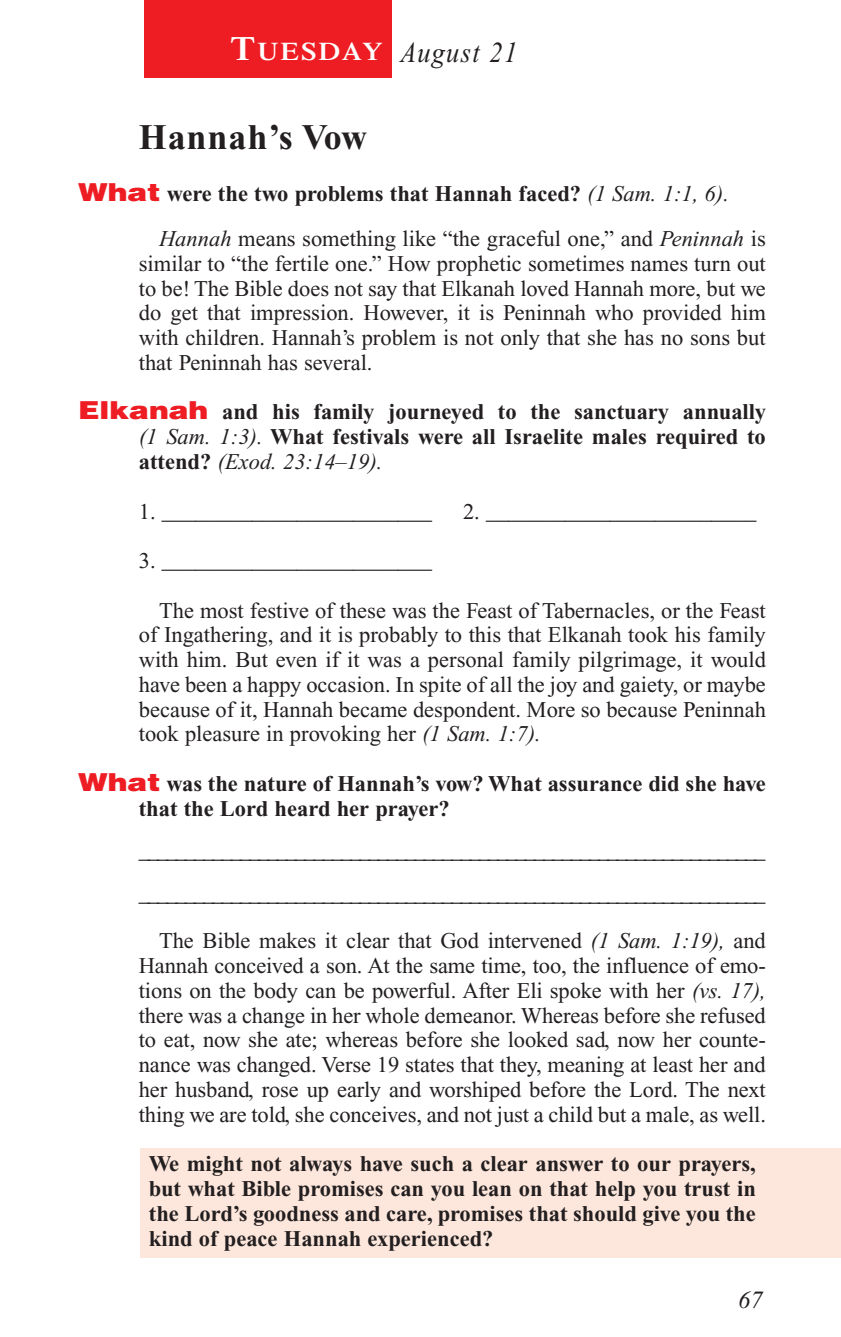
<style>
.page{position:relative;width:841px;height:1337px;background:#fff}
.page>*{position:absolute;margin:0;border:0;box-sizing:border-box;transform-origin:0 0}
.t1{font:700 36px "Times New Roman";letter-spacing:.025em;color:#231f20}
.t2{font:italic 29.25px "Times New Roman";letter-spacing:.05em;color:#231f20;scale:.9 1}
.t3{font:italic 24.75px "Times New Roman";color:#231f20}
.t4{font:22.5px/24.8px "Times New Roman";color:#231f20;text-align:justify}
.t5{font:700 22.5px/24.8px "Times New Roman";color:#231f20;text-align:justify}
.s1{font-family:"Times";font-weight:600;font-style:normal;font-size:33.75px;color:#fff}
.s2{font-family:"Times";font-weight:600;font-style:normal;font-size:25.2px;color:#fff}
.s3{font-family:"Helvetica";font-weight:900;font-size:24.75px;color:#ee1d23}
.s4{font-weight:700}
.s5{font-style:italic}
.s6{font-weight:400;font-style:italic}
</style>
<div class="page">
<div style="left:140px;top:1147px;width:700px;height:110px;background:#fde7dc"></div>
<div style="left:144px;top:0;width:248px;height:78px;background:#ee1d23"></div>
<h2 class="t2" style="left:230px;top:41px;width:320px"><span class="s1">T</span><span class="s2">UESDAY</span> August 21</h2>
<h1 class="t1" style="left:139px;top:125px;width:230px">Hannah’s Vow</h1>
<p class="t4" style="left:159px;top:173px;width:608px;line-height:45px;text-indent:-81px"><span class="s3">What</span> <span class="s4">were the two problems that Hannah faced?</span> <span class="s5">(1 Sam. 1:1, 6).<br>Hannah</span> means something like “the graceful one,” and <span class="s5">Peninnah</span> is</p>
<p class="t4" style="left:139px;top:253px;width:628px">similar to “the fertile one.” How prophetic sometimes names turn out to be! The Bible does not say that Elkanah loved Hannah more, but we do get that impression. However, it is Peninnah who provided him with children. Hannah’s problem is not only that she has no sons but that Peninnah has several.</p>
<p class="t5" style="left:139px;top:402px;width:628px;text-indent:-61px"><span class="s3">Elkanah</span> and his family journeyed to the sanctuary annually <span class="s6">(1 Sam. 1:3).</span> What festivals were all Israelite males required to attend? <span class="s6">(Exod. 23:14–19).</span></p>
<p class="t4" style="left:139px;top:501px;width:295px">1. ________________________</p>
<p class="t4" style="left:463px;top:501px;width:295px">2. ________________________</p>
<p class="t4" style="left:139px;top:550px;width:295px">3. ________________________</p>
<p class="t4" style="left:139px;top:600px;width:628px;text-indent:20px">The most festive of these was the Feast of Tabernacles, or the Feast of Ingathering, and it is probably to this that Elkanah took his family with him. But even if it was a personal family pilgrimage, it would have been a happy occasion. In spite of all the joy and gaiety, or maybe because of it, Hannah became despondent. More so because Peninnah took pleasure in provoking her <span class="s5">(1 Sam. 1:7).</span></p>
<p class="t5" style="left:139px;top:773px;width:628px;text-indent:-61px"><span class="s3">What</span> was the nature of Hannah’s vow? What assurance did she have that the Lord heard her prayer?</p>
<p class="t4" style="left:139px;top:831px;width:628px;line-height:42.8px">____________________________________________________________________ ____________________________________________________________________</p>
<p class="t4" style="left:139px;top:930px;width:628px;text-indent:20px">The Bible makes it clear that God intervened <span class="s5">(1 Sam. 1:19),</span> and Hannah conceived a son. At the same time, too, the influence of emo&shy;tions on the body can be powerful. After Eli spoke with her <span class="s5">(vs. 17), </span>there was a change in her whole demeanor. Whereas before she refused to eat, now she ate; whereas before she looked sad, now her counte&shy;nance was changed. Verse 19 states that they, meaning at least her and her husband, rose up early and worshiped before the Lord. The next thing we are told, she conceives, and not just a child but a male, as well.</p>
<p class="t5" style="left:149px;top:1153px;width:608px">We might not always have such a clear answer to our prayers, but what Bible promises can you lean on that help you trust in the Lord’s goodness and care, promises that should give you the kind of peace Hannah experienced?</p>
<p class="t3" style="left:738px;top:1290px;width:26px">67</p>
</div>
